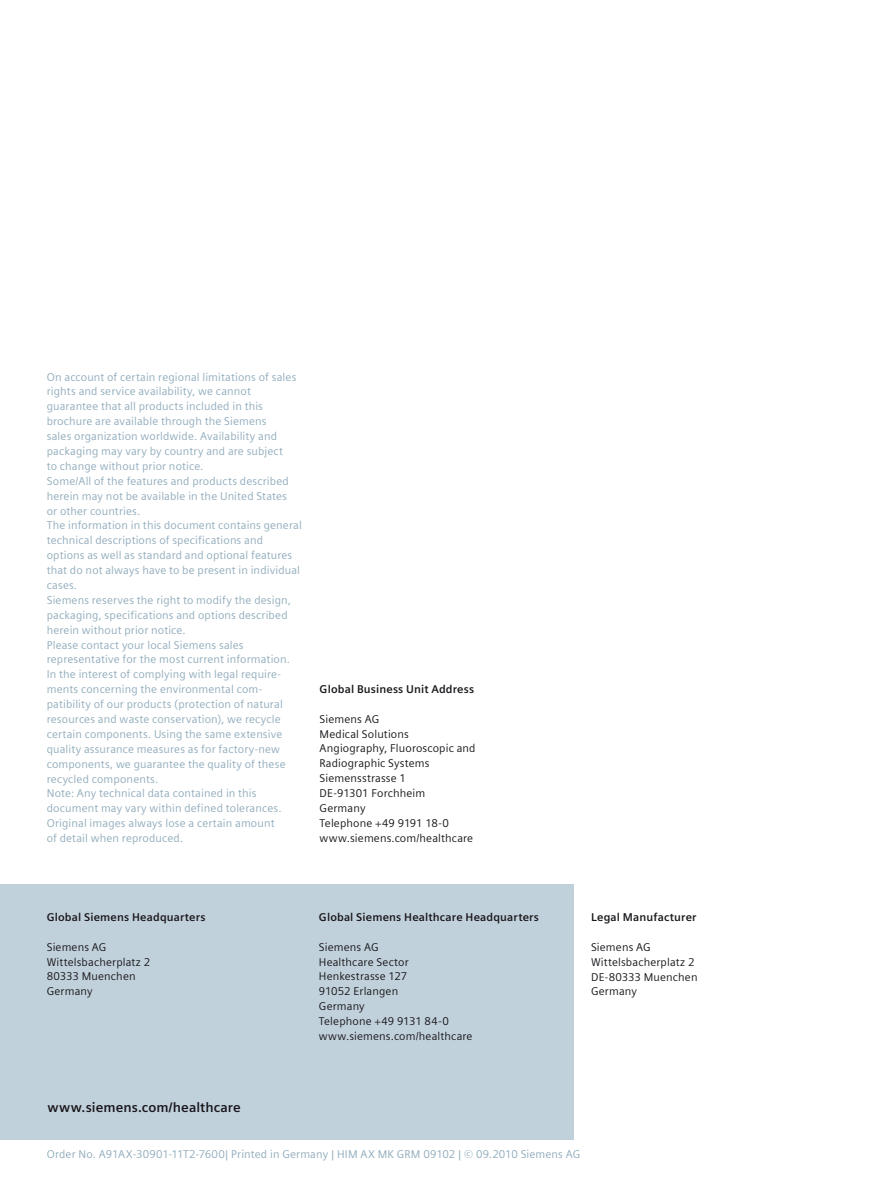
<style>
.page{position:relative;width:893px;height:1191px;background:#fff}
.page>*{position:absolute;margin:0;border:0;box-sizing:border-box;transform-origin:0 0}
.t1{font:700 13.5px "Siemens Sans";letter-spacing:.005em;color:#1a171c}
.t2{font:11.25px/14.9px "Siemens Sans";letter-spacing:.015em;color:#91acbc}
.t3{font:11.25px/14.9px "Siemens Sans";letter-spacing:.015em;color:#1a171c}
.t4{font:700 11.25px "Siemens Sans";letter-spacing:.015em;color:#1a171c}
</style>
<div class="page">
<div style="left:0;top:884px;width:574px;height:256px;background:#c1d1db"></div>
<p class="t2" style="left:47px;top:369px;width:257px">On account of certain regional limitations of sales rights and service availability, we cannot guarantee that all products included in this brochure are available through the Siemens<br>sales organization worldwide. Availability and packaging may vary by country and are subject<br>to change without prior notice.<br>Some/All of the features and products described herein may not be available in the United States<br>or other countries.<br>The information in this document contains general technical descriptions of specifications and options as well as standard and optional features that do not always have to be present in individual cases.<br>Siemens reserves the right to modify the design, packaging, specifications and options described herein without prior notice.<br>Please contact your local Siemens sales representative for the most current information.<br>In the interest of complying with legal require&shy;ments concerning the environmental com&shy;patibility of our products (protection of natural resources and waste conservation), we recycle certain components. Using the same extensive quality assurance measures as for factory-new components, we guarantee the quality of these recycled components.<br>Note: Any technical data contained in this document may vary within defined tolerances.<br>Original images always lose a certain amount<br>of detail when reproduced.</p>
<p class="t4" style="left:320px;top:682px;width:156px">Global Business Unit Address</p>
<p class="t3" style="left:320px;top:711px;width:157px">Siemens AG<br>Medical Solutions<br>Angiography, Fluoroscopic and<br>Radiographic Systems<br>Siemensstrasse 1<br>DE-91301 Forchheim<br>Germany<br>Telephone +49 9191 18-0 www.siemens.com/healthcare</p>
<p class="t4" style="left:47px;top:910px;width:160px">Global Siemens Headquarters</p>
<p class="t3" style="left:47px;top:939px;width:105px">Siemens AG<br>Wittelsbacherplatz 2<br>80333 Muenchen<br>Germany</p>
<p class="t4" style="left:319px;top:910px;width:222px">Global Siemens Healthcare Headquarters</p>
<p class="t3" style="left:319px;top:939px;width:155px">Siemens AG<br>Healthcare Sector<br>Henkestrasse 127<br>91052 Erlangen<br>Germany<br>Telephone +49 9131 84-0 www.siemens.com/healthcare</p>
<p class="t4" style="left:591px;top:910px;width:107px">Legal Manufacturer</p>
<p class="t3" style="left:591px;top:939px;width:108px">Siemens AG<br>Wittelsbacherplatz 2<br>DE-80333 Muenchen<br>Germany</p>
<p class="t1" style="left:47px;top:1100px;width:195px">www.siemens.com/healthcare</p>
<p class="t2" style="left:47px;top:1147px;width:535px">Order No. A91AX-30901-11T2-7600| Printed in Germany | HIM AX MK GRM 09102 | © 09.2010 Siemens AG</p>
</div>
